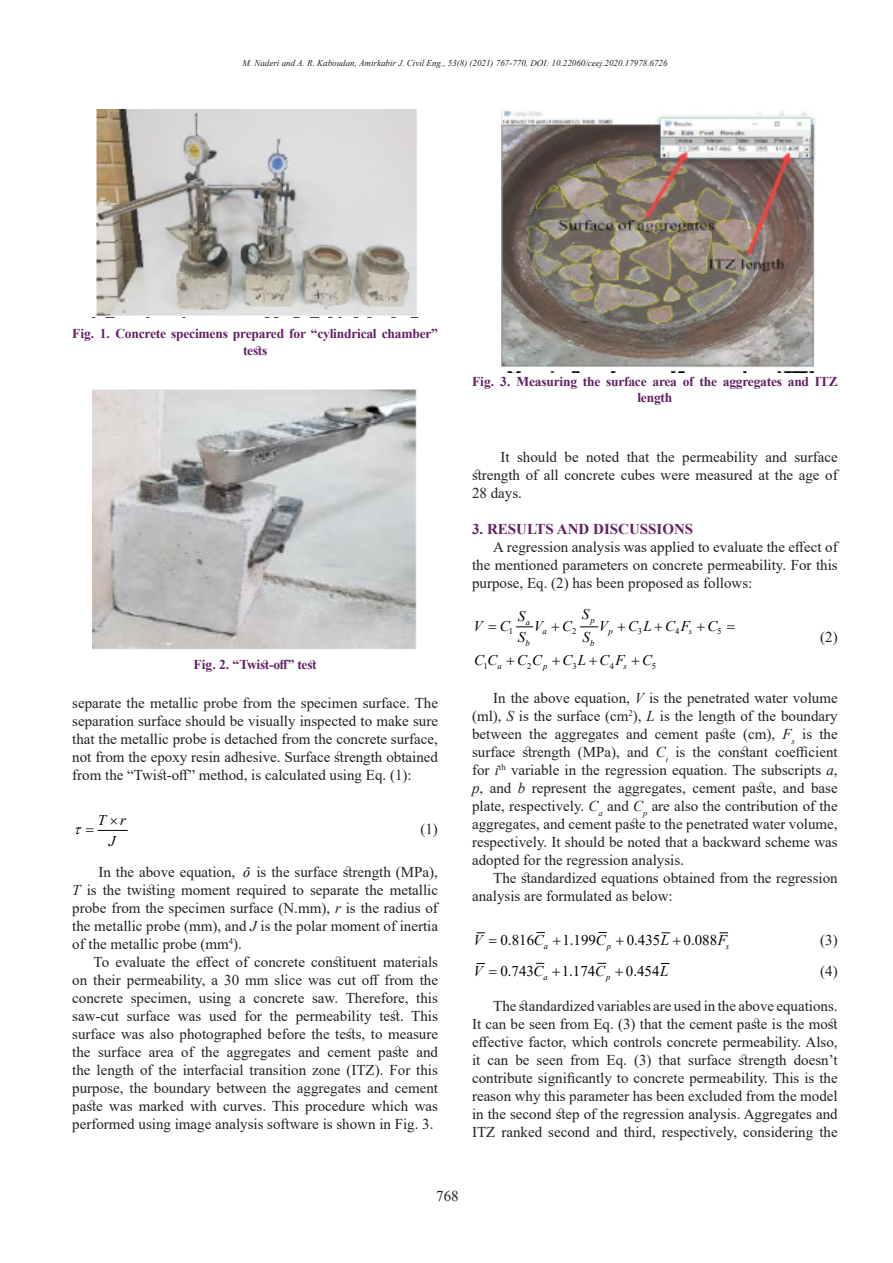
<style>
.page{position:relative;width:893px;height:1263px;background:#fff}
.page>*{position:absolute;margin:0;border:0;box-sizing:border-box;transform-origin:0 0}
.متن_اصلی_انگلیسی{font:15px/18px "Times New Roman";color:#231f20;text-align:justify}
.تیتر_1_انگلیسی{font:700 15px "Times New Roman";color:#632065}
.t1{font:14.85px "Times New Roman";color:#000}
.t2{font:italic 14.85px "Times New Roman";letter-spacing:.36em;color:#000}
.t3{font:italic 14.7px/21px "Times New Roman";color:#000;text-align:center}
.بالانویس_جدول_انگلیس{font:700 13.5px/16.2px "Times New Roman";letter-spacing:-.015em;color:#632065;text-align:center}
.t4{font:italic 9px "Times New Roman";color:#231f20}
.t5{font:italic 8.55px "Times New Roman";color:#000}
.t6{font:8.55px "Times New Roman";color:#000}
.s1{font-style:italic;color:#000}
.s2{font-style:italic}
</style>
<div class="page">
<svg style="left:517px;top:626px;width:16px;height:1px"></svg>
<svg style="left:580px;top:626px;width:18px;height:1px"></svg>
<img style="left:92px;top:109px;width:326px;height:209px">
<img style="left:92px;top:389px;width:325px;height:261px">
<img style="left:502px;top:110px;width:314px;height:262px">
<svg style="left:97px;top:829px;width:30px;height:2px"></svg>
<svg style="left:662px;top:932px;width:9px;height:2px"></svg>
<p class="t4" style="left:242px;top:57px;width:427px">M. Naderi and A. R. Kaboudan, Amirkabir J. Civil Eng., 53(8) (2021) 767-770, DOI: 10.22060/ceej.2020.17978.6726</p>
<p class="بالانویس_جدول_انگلیس" style="left:72px;top:325px;width:367px">Fig. 1. Concrete specimens prepared for “cylindrical chamber” tests</p>
<p class="بالانویس_جدول_انگلیس" style="left:194px;top:656px;width:124px">Fig. 2. “Twist-off” test</p>
<p class="متن_اصلی_انگلیسی" style="left:72px;top:693px;width:367px">separate the metallic probe from the specimen surface. The separation surface should be visually inspected to make sure that the metallic probe is detached from the concrete surface, not from the epoxy resin adhesive. Surface strength obtained from the “Twist-off” method, is calculated using Eq. (1):</p>
<p class="t3" style="left:98px;top:809px;width:29px">T r<br>J</p>
<p class="متن_اصلی_انگلیسی" style="left:420px;top:819px;width:19px">(1)</p>
<p class="متن_اصلی_انگلیسی" style="left:98px;top:863px;width:138px">In the above equation,</p>
<p class="متن_اصلی_انگلیسی" style="left:243px;top:863px;width:196px"><span class="s1">ô</span> is the surface strength (MPa),</p>
<p class="متن_اصلی_انگلیسی" style="left:72px;top:881px;width:367px"><span class="s2">T</span> is the twisting moment required to separate the metallic probe from the specimen surface (N.mm), <span class="s2">r</span> is the radius of the metallic probe (mm), and <span class="s2">J</span> is the polar moment of inertia of the metallic probe (mm<sup>4</sup>).</p>
<p class="متن_اصلی_انگلیسی" style="left:72px;top:953px;width:367px;text-indent:21px">To evaluate the effect of concrete constituent materials on their permeability, a 30 mm slice was cut off from the concrete specimen, using a concrete saw. Therefore, this saw-cut surface was used for the permeability test. This surface was also photographed before the tests, to measure the surface area of the aggregates and cement paste and the length of the interfacial transition zone (ITZ). For this purpose, the boundary between the aggregates and cement paste was marked with curves. This procedure which was performed using image analysis software is shown in Fig. 3.</p>
<p class="بالانویس_جدول_انگلیس" style="left:472px;top:373px;width:367px">Fig. 3. Measuring the surface area of the aggregates and ITZ length</p>
<p class="متن_اصلی_انگلیسی" style="left:472px;top:448px;width:367px;text-indent:29px">It should be noted that the permeability and surface strength of all concrete cubes were measured at the age of 28 days.</p>
<p class="تیتر_1_انگلیسی" style="left:472px;top:518px;width:223px">3. RESULTS AND DISCUSSIONS</p>
<p class="متن_اصلی_انگلیسی" style="left:472px;top:538px;width:367px;text-indent:21px">A regression analysis was applied to evaluate the effect of the mentioned parameters on concrete permeability. For this purpose, Eq. (2) has been proposed as follows:</p>
<p class="t6" style="left:509px;top:625px;width:6px">1</p>
<p class="t6" style="left:572px;top:625px;width:6px">2</p>
<p class="t6" style="left:638px;top:625px;width:6px">3</p>
<p class="t6" style="left:675px;top:625px;width:6px">4</p>
<p class="t6" style="left:717px;top:625px;width:6px">5</p>
<p class="t6" style="left:483px;top:660px;width:6px">1</p>
<p class="t6" style="left:527px;top:660px;width:6px">2</p>
<p class="t6" style="left:572px;top:660px;width:6px">3</p>
<p class="t6" style="left:610px;top:660px;width:6px">4</p>
<p class="t6" style="left:652px;top:660px;width:6px">5</p>
<p class="t2" style="left:518px;top:605px;width:9px">S</p>
<p class="t2" style="left:582px;top:604px;width:9px">S</p>
<p class="t5" style="left:526px;top:616px;width:6px">a</p>
<p class="t5" style="left:591px;top:614px;width:6px">p</p>
<p class="t5" style="left:542px;top:626px;width:6px">a</p>
<p class="t5" style="left:608px;top:626px;width:6px">p</p>
<p class="t5" style="left:689px;top:626px;width:5px">s</p>
<p class="t5" style="left:526px;top:637px;width:6px">b</p>
<p class="t5" style="left:590px;top:637px;width:6px">b</p>
<p class="t2" style="left:473px;top:615px;width:38px">V C</p>
<p class="t2" style="left:534px;top:615px;width:11px">V</p>
<p class="t2" style="left:562px;top:615px;width:11px">C</p>
<p class="t2" style="left:599px;top:615px;width:11px">V</p>
<p class="t2" style="left:628px;top:615px;width:91px">CL CF C</p>
<p class="t2" style="left:518px;top:627px;width:9px">S</p>
<p class="t2" style="left:582px;top:627px;width:9px">S</p>
<p class="t2" style="left:474px;top:650px;width:25px">CC</p>
<p class="t2" style="left:517px;top:650px;width:26px">C C</p>
<p class="t2" style="left:563px;top:650px;width:91px">CL CF C</p>
<p class="متن_اصلی_انگلیسی" style="left:820px;top:628px;width:19px">(2)</p>
<p class="t5" style="left:498px;top:660px;width:6px">a</p>
<p class="t5" style="left:543px;top:660px;width:6px">p</p>
<p class="t5" style="left:623px;top:660px;width:5px">s</p>
<p class="متن_اصلی_انگلیسی" style="left:472px;top:688px;width:367px;text-indent:21px">In the above equation, <span class="s2">V</span> is the penetrated water volume (ml), <span class="s2">S</span> is the surface (cm<sup>2</sup>), <span class="s2">L</span> is the length of the boundary between the aggregates and cement paste (cm), <span class="s2">F</span><sub>s</sub> is the surface strength (MPa), and <span class="s2">C</span><sub>i</sub> is the constant coefficient for <span class="s2">i</span><sup>th</sup> variable in the regression equation. The subscripts <span class="s2">a</span>, <span class="s2">p</span>, and <span class="s2">b</span> represent the aggregates, cement paste, and base plate, respectively. <span class="s2">C</span><sub>a</sub> and <span class="s2">C</span><sub>p</sub> are also the contribution of the aggregates, and cement paste to the penetrated water volume, respectively. It should be noted that a backward scheme was adopted for the regression analysis.</p>
<p class="متن_اصلی_انگلیسی" style="left:472px;top:868px;width:367px;text-indent:21px">The standardized equations obtained from the regression analysis are formulated as below:</p>
<p class="t1" style="left:500px;top:930px;width:45px">0.816<span class="s2">C</span></p>
<p class="t1" style="left:562px;top:930px;width:45px">1.199<span class="s2">C</span></p>
<p class="t1" style="left:627px;top:930px;width:44px">0.435<span class="s2">L</span></p>
<p class="t1" style="left:684px;top:930px;width:45px">0.088<span class="s2">F</span></p>
<p class="t5" style="left:544px;top:940px;width:6px">a</p>
<p class="t5" style="left:607px;top:940px;width:6px">p</p>
<p class="t5" style="left:726px;top:940px;width:5px">s</p>
<p class="متن_اصلی_انگلیسی" style="left:820px;top:931px;width:19px">(3)</p>
<p class="t2" style="left:473px;top:930px;width:11px">V</p>
<p class="t5" style="left:543px;top:971px;width:6px">a</p>
<p class="t5" style="left:606px;top:971px;width:6px">p</p>
<p class="متن_اصلی_انگلیسی" style="left:820px;top:961px;width:19px">(4)</p>
<p class="متن_اصلی_انگلیسی" style="left:472px;top:996px;width:367px;text-indent:21px">The standardized variables are used in the above equations.<br>It can be seen from Eq. (3) that the cement paste is the most effective factor, which controls concrete permeability. Also, it can be seen from Eq. (3) that surface strength doesn’t contribute significantly to concrete permeability. This is the reason why this parameter has been excluded from the model in the second step of the regression analysis. Aggregates and ITZ ranked second and third, respectively, considering the</p>
<p class="t1" style="left:500px;top:961px;width:44px">0.743<span class="s2">C</span></p>
<p class="t1" style="left:562px;top:961px;width:45px">1.174<span class="s2">C</span></p>
<p class="t1" style="left:626px;top:961px;width:44px">0.454<span class="s2">L</span></p>
<p class="t2" style="left:473px;top:961px;width:11px">V</p>
<p class="متن_اصلی_انگلیسی" style="left:436px;top:1186px;width:24px">768</p>
</div>
